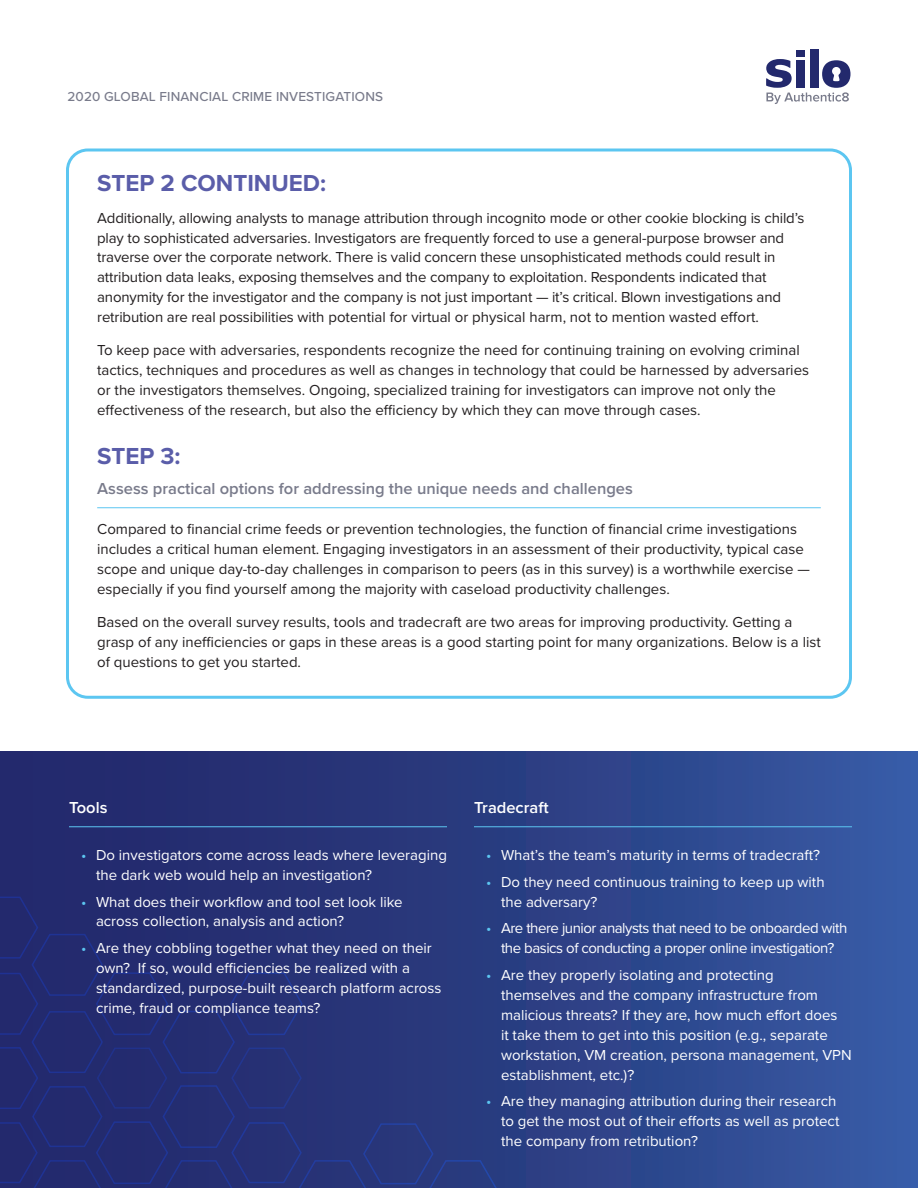
<style>
.page{position:relative;width:918px;height:1188px;background:#fff}
.page>*{position:absolute;margin:0;border:0;box-sizing:border-box;transform-origin:0 0}
.t1{font:700 24px "Proxima Nova";color:#5a5da9}
.Intro_Rules{font:600 16.5px "Proxima Nova";color:#797b8b}
.Intro_Rules-2{font:600 16.5px "Proxima Nova";color:#fff}
.p{font:15px/19.8px "Proxima Nova";color:#231f20}
.t2{font:15px/20px "Proxima Nova";color:#fff}
.t3{font:15px/19.8px "Proxima Nova";letter-spacing:-.03em;color:#fff;text-align:center}
.t4{font:500 13.5px "Proxima Nova";letter-spacing:.01em;color:#797b8b}
.s1{color:#5cc6f1}
</style>
<div class="page">
<div style="left:796px;top:50px;width:9px;height:6px;background:#23296d"></div>
<div style="left:810px;top:50px;width:9px;height:38px;background:#23296d"></div>
<svg style="left:766px;top:59px;width:84px;height:45px"></svg>
<div style="left:66px;top:148px;width:786px;height:551px;border:3px solid #5cc6f1;border-radius:20px"></div>
<div style="left:0;top:752px;width:918px;height:436px;background:linear-gradient(to right,#202364,#3557a0)"></div>
<svg style="left:0;top:895px;width:499px;height:293px;background:#253175"></svg>
<hr style="left:69px;top:826px;width:378px;height:1px;background:#5cc6f1">
<hr style="left:474px;top:826px;width:378px;height:1px;background:#5cc6f1">
<hr style="left:97px;top:507px;width:724px;height:1px;background:#5cc6f1">
<p class="t4" style="left:68px;top:87px;width:317px">2020 GLOBAL FINANCIAL CRIME INVESTIGATIONS</p>
<h1 class="t1" style="left:97px;top:166px;width:230px">STEP 2 CONTINUED:</h1>
<p class="p" style="left:97px;top:207px;width:709px">Additionally, allowing analysts to manage attribution through incognito mode or other cookie blocking is child’s play to sophisticated adversaries. Investigators are frequently forced to use a general-purpose browser and traverse over the corporate network. There is valid concern these unsophisticated methods could result in attribution data leaks, exposing themselves and the company to exploitation. Respondents indicated that anonymity for the investigator and the company is not just important — it’s critical. Blown investigations and retribution are real possibilities with potential for virtual or physical harm, not to mention wasted effort.</p>
<p class="p" style="left:97px;top:340px;width:713px">To keep pace with adversaries, respondents recognize the need for continuing training on evolving criminal tactics, techniques and procedures as well as changes in technology that could be harnessed by adversaries or the investigators themselves. Ongoing, specialized training for investigators can improve not only the effectiveness of the research, but also the efficiency by which they can move through cases.</p>
<h1 class="t1" style="left:97px;top:439px;width:85px">STEP 3:</h1>
<p class="Intro_Rules" style="left:97px;top:476px;width:537px">Assess practical options for addressing the unique needs and challenges</p>
<p class="p" style="left:97px;top:518px;width:714px">Compared to financial crime feeds or prevention technologies, the function of financial crime investigations includes a critical human element. Engaging investigators in an assessment of their productivity, typical case scope and unique day-to-day challenges in comparison to peers (as in this survey) is a worthwhile exercise — especially if you find yourself among the majority with caseload productivity challenges.</p>
<p class="p" style="left:97px;top:611px;width:725px">Based on the overall survey results, tools and tradecraft are two areas for improving productivity. Getting a grasp of any inefficiencies or gaps in these areas is a good starting point for many organizations. Below is a list of questions to get you started.</p>
<p class="Intro_Rules-2" style="left:69px;top:795px;width:40px">Tools</p>
<p class="t2" style="left:96px;top:844px;width:352px;text-indent:-15px"><span class="s1">•</span> Do investigators come across leads where leveraging the dark web would help an investigation?</p>
<p class="t2" style="left:96px;top:891px;width:308px;text-indent:-15px"><span class="s1">•</span> What does their workflow and tool set look like across collection, analysis and action?</p>
<p class="t2" style="left:96px;top:938px;width:347px;text-indent:-15px"><span class="s1">•</span> Are they cobbling together what they need on their own? If so, would efficiencies be realized with a standardized, purpose-built research platform across crime, fraud or compliance teams?</p>
<p class="Intro_Rules-2" style="left:474px;top:795px;width:76px">Tradecraft</p>
<p class="t2" style="left:486px;top:844px;width:336px"><span class="s1">•</span> What’s the team’s maturity in terms of tradecraft?</p>
<p class="t2" style="left:501px;top:871px;width:325px;text-indent:-15px"><span class="s1">•</span> Do they need continuous training to keep up with the adversary?</p>
<p class="t3" style="left:486px;top:918px;width:363px"><span class="s1">•</span> Are there junior analysts that need to be onboarded with the basics of conducting a proper online investigation?</p>
<p class="t2" style="left:501px;top:965px;width:352px;text-indent:-15px"><span class="s1">•</span> Are they properly isolating and protecting themselves and the company infrastructure from malicious threats? If they are, how much effort does<br>it take them to get into this position (e.g., separate workstation, VM creation, persona management, VPN establishment, etc.)?</p>
<p class="t2" style="left:501px;top:1091px;width:340px;text-indent:-15px"><span class="s1">•</span> Are they managing attribution during their research to get the most out of their efforts as well as protect the company from retribution?</p>
</div>
